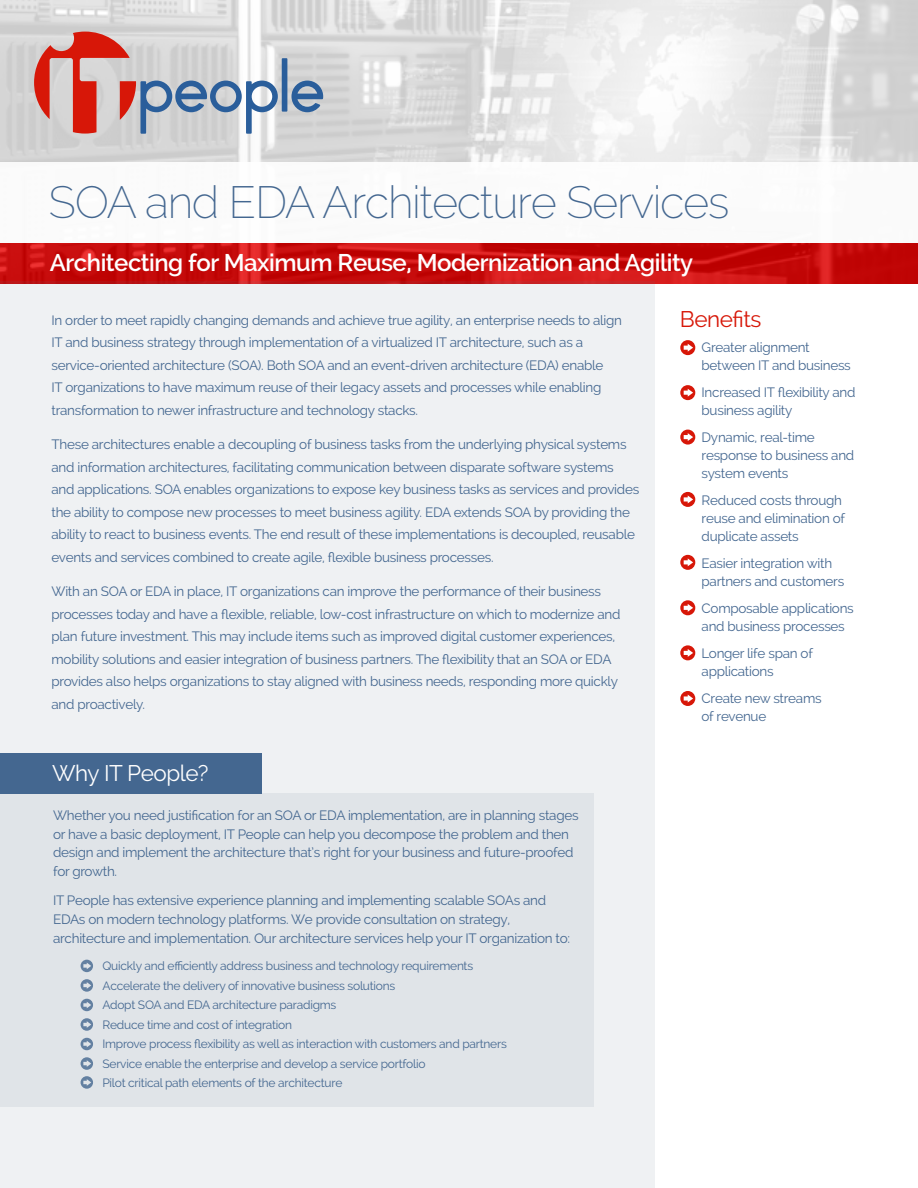
<style>
.page{position:relative;width:918px;height:1188px;background:#fff}
.page>*{position:absolute;margin:0;border:0;box-sizing:border-box;transform-origin:0 0}
.t1{font:200 45px "Raleway";letter-spacing:-.03em;color:#446790}
.t2{font:600 24px "Raleway";letter-spacing:-.02em;color:#fff}
.t3{font:22.5px "Raleway";letter-spacing:-.02em;color:#fff}
.t4{font:22.5px "Raleway";letter-spacing:-.02em;color:#d71708}
.t5{font:13.5px/22.5px "Raleway";letter-spacing:-.02em;color:#446790}
.t6{font:12px/19.5px "Raleway";letter-spacing:-.02em;color:#446790}
</style>
<div class="page">
<img style="left:0;top:0;width:918px;height:284px">
<div style="left:0;top:282px;width:655px;height:906px;background:#eff1f3"></div>
<div style="left:0;top:794px;width:594px;height:313px;background:#e0e4e8"></div>
<div style="left:0;top:753px;width:262px;height:41px;background:#446790"></div>
<svg style="left:680px;top:340px;width:15px;height:15px"></svg>
<svg style="left:680px;top:555px;width:15px;height:15px"></svg>
<svg style="left:680px;top:600px;width:15px;height:15px"></svg>
<svg style="left:680px;top:645px;width:15px;height:15px"></svg>
<svg style="left:680px;top:691px;width:15px;height:15px"></svg>
<svg style="left:680px;top:492px;width:15px;height:15px"></svg>
<svg style="left:680px;top:430px;width:15px;height:15px"></svg>
<svg style="left:680px;top:385px;width:15px;height:15px"></svg>
<svg style="left:81px;top:960px;width:12px;height:12px"></svg>
<svg style="left:81px;top:979px;width:12px;height:13px"></svg>
<svg style="left:81px;top:999px;width:12px;height:12px"></svg>
<svg style="left:81px;top:1018px;width:12px;height:13px"></svg>
<svg style="left:81px;top:1038px;width:12px;height:12px"></svg>
<svg style="left:81px;top:1057px;width:12px;height:13px"></svg>
<svg style="left:81px;top:1076px;width:12px;height:13px"></svg>
<div style="left:0;top:162px;width:918px;height:81px;background:#fff"></div>
<svg style="left:291px;top:81px;width:32px;height:31px"></svg>
<div style="left:282px;top:58px;width:5px;height:54px;background:#2a5e9b"></div>
<svg style="left:34px;top:32px;width:244px;height:102px;background:#c8aeb2"></svg>
<h1 class="t1" style="left:49px;top:176px;width:682px">SOA and EDA Architecture Services</h1>
<h2 class="t2" style="left:50px;top:249px;width:645px">Architecting for Maximum Reuse, Modernization and Agility</h2>
<p class="t5" style="left:52px;top:309px;width:572px">In order to meet rapidly changing demands and achieve true agility, an enterprise needs to align IT and business strategy through implementation of a virtualized IT architecture, such as a service-oriented architecture (SOA). Both SOA and an event-driven architecture (EDA) enable<br>IT organizations to have maximum reuse of their legacy assets and processes while enabling transformation to newer infrastructure and technology stacks.</p>
<p class="t5" style="left:52px;top:433px;width:589px">These architectures enable a decoupling of business tasks from the underlying physical systems and information architectures, facilitating communication between disparate software systems and applications. SOA enables organizations to expose key business tasks as services and provides the ability to compose new processes to meet business agility. EDA extends SOA by providing the ability to react to business events. The end result of these implementations is decoupled, reusable events and services combined to create agile, flexible business processes.</p>
<p class="t5" style="left:52px;top:580px;width:570px">With an SOA or EDA in place, IT organizations can improve the performance of their business processes today and have a flexible, reliable, low-cost infrastructure on which to modernize and plan future investment. This may include items such as improved digital customer experiences, mobility solutions and easier integration of business partners. The flexibility that an SOA or EDA provides also helps organizations to stay aligned with business needs, responding more quickly and proactively.</p>
<h3 class="t3" style="left:52px;top:760px;width:158px">Why IT People?</h3>
<p class="t5" style="left:53px;top:806px;width:527px;line-height:18.8px">Whether you need justification for an SOA or EDA implementation, are in planning stages or have a basic deployment, IT People can help you decompose the problem and then design and implement the architecture that’s right for your business and future-proofed for growth.</p>
<p class="t5" style="left:53px;top:891px;width:519px;line-height:18.8px">IT People has extensive experience planning and implementing scalable SOAs and<br>EDAs on modern technology platforms. We provide consultation on strategy, architecture and implementation. Our architecture services help your IT organization to:</p>
<p class="t6" style="left:102px;top:956px;width:406px">Quickly and efficiently address business and technology requirements Accelerate the delivery of innovative business solutions<br>Adopt SOA and EDA architecture paradigms<br>Reduce time and cost of integration<br>Improve process flexibility as well as interaction with customers and partners Service enable the enterprise and develop a service portfolio<br>Pilot critical path elements of the architecture</p>
<h3 class="t4" style="left:680px;top:306px;width:83px">Benefits</h3>
<p class="t5" style="left:702px;top:338px;width:151px;line-height:18px">Greater alignment between IT and business</p>
<p class="t5" style="left:702px;top:383px;width:156px;line-height:18px">Increased IT flexibility and business agility</p>
<p class="t5" style="left:702px;top:428px;width:154px;line-height:18px">Dynamic, real-time response to business and system events</p>
<p class="t5" style="left:702px;top:491px;width:145px;line-height:18px">Reduced costs through reuse and elimination of duplicate assets</p>
<p class="t5" style="left:702px;top:554px;width:144px;line-height:18px">Easier integration with partners and customers</p>
<p class="t5" style="left:702px;top:599px;width:154px;line-height:18px">Composable applications and business processes</p>
<p class="t5" style="left:702px;top:644px;width:113px;line-height:18px">Longer life span of applications</p>
<p class="t5" style="left:702px;top:689px;width:122px;line-height:18px">Create new streams of revenue</p>
</div>
